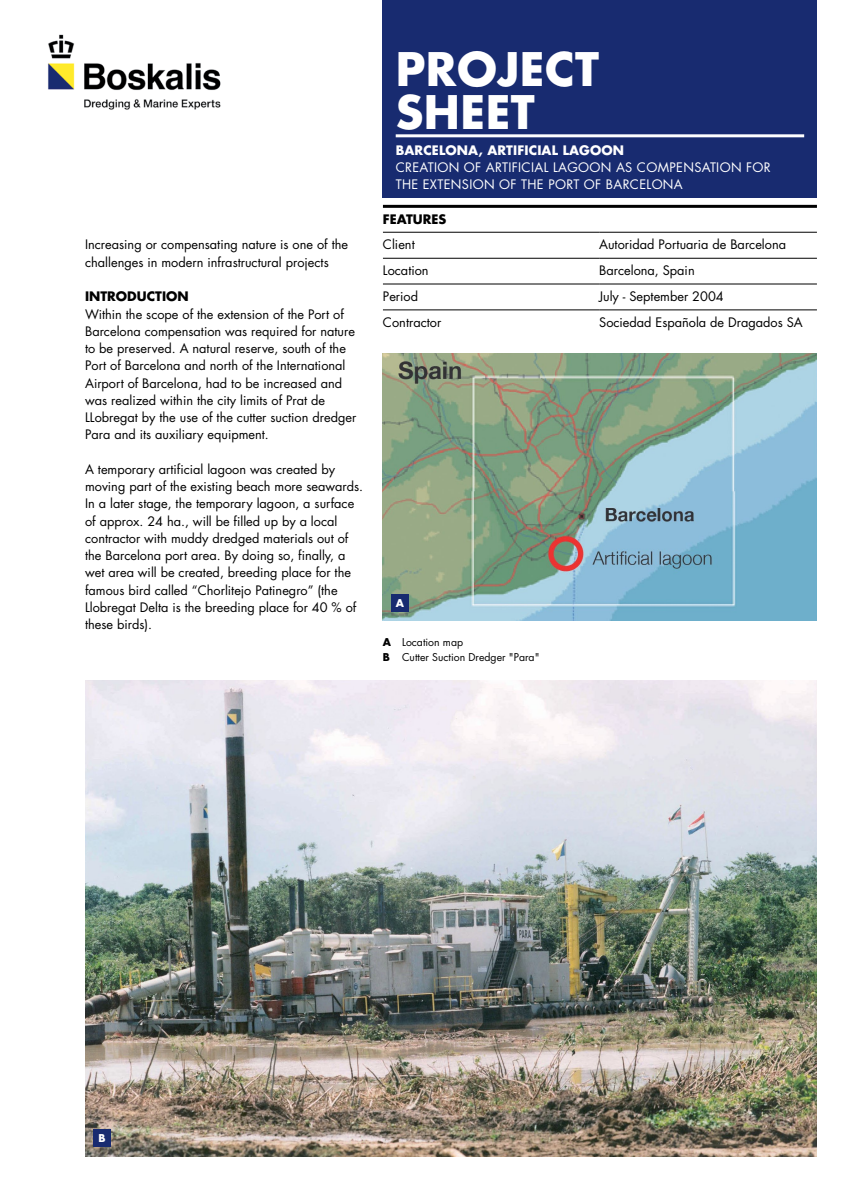
<style>
.page{position:relative;width:851px;height:1191px;background:#fff}
.page>*{position:absolute;margin:0;border:0;box-sizing:border-box;transform-origin:0 0}
.t1{font:700 45px/43px "Futura Std";letter-spacing:.01em;color:#fff}
.t2{font:12.75px/17.2px "Futura Std";color:#000}
.t3{font:12.75px/17.2px "Futura Std";letter-spacing:.025em;color:#fff}
.t4{font:700 12.75px "Futura Std";letter-spacing:.01em;color:#fff}
.t5{font:700 12.75px "Futura Std";color:#000}
.t6{font:10.5px/15px "Futura Std";color:#000}
.t7{font:700 10.5px "Futura Std";color:#fff}
.s1{font-weight:700}
</style>
<div class="page">
<img style="left:48px;top:34px;width:173px;height:76px">
<div style="left:383px;top:0;width:433px;height:198px;background:#182b70"></div>
<img style="left:85px;top:681px;width:731px;height:476px">
<img style="left:383px;top:353px;width:433px;height:267px">
<div style="left:391px;top:594px;width:17px;height:17px;background:#182b70"></div>
<div style="left:94px;top:1129px;width:17px;height:17px;background:#182b70"></div>
<hr style="left:395px;top:134px;width:409px;height:3px;background:#fff">
<hr style="left:383px;top:205px;width:433px;height:3px;background:#000">
<hr style="left:383px;top:258px;width:216px;height:1px;background:#000">
<hr style="left:383px;top:232px;width:216px;height:1px;background:#000">
<hr style="left:599px;top:232px;width:217px;height:1px;background:#000">
<hr style="left:383px;top:284px;width:216px;height:1px;background:#000">
<hr style="left:599px;top:284px;width:217px;height:1px;background:#000">
<hr style="left:383px;top:310px;width:216px;height:1px;background:#000">
<hr style="left:599px;top:310px;width:217px;height:1px;background:#000">
<hr style="left:599px;top:258px;width:217px;height:1px;background:#000">
<p class="t2" style="left:85px;top:236px;width:264px">Increasing or compensating nature is one of the challenges in modern infrastructural projects</p>
<p class="t5" style="left:85px;top:288px;width:105px">INTRODUCTION</p>
<p class="t2" style="left:85px;top:305px;width:273px">Within the scope of the extension of the Port of Barcelona compensation was required for nature to be preserved. A natural reserve, south of the Port of Barcelona and north of the International Airport of Barcelona, had to be increased and was realized within the city limits of Prat de LLobregat by the use of the cutter suction dredger Para and its auxiliary equipment.</p>
<p class="t2" style="left:85px;top:460px;width:279px">A temporary artificial lagoon was created by moving part of the existing beach more seawards.<br>In a later stage, the temporary lagoon, a surface of approx. 24 ha., will be filled up by a local contractor with muddy dredged materials out of the Barcelona port area. By doing so, finally, a wet area will be created, breeding place for the famous bird called “Chorlitejo Patinegro” (the Llobregat Delta is the breeding place for 40 % of these birds).</p>
<h1 class="t1" style="left:395px;top:47px;width:205px">PROJECT<br>SHEET</h1>
<p class="t4" style="left:395px;top:141px;width:230px">BARCELONA, ARTIFICIAL LAGOON</p>
<p class="t3" style="left:395px;top:159px;width:130px">Creation of artificial</p>
<p class="t3" style="left:395px;top:159px;width:376px;text-indent:157px">lagoon as compensation for the extension of the Port of Barcelona</p>
<p class="t5" style="left:383px;top:210px;width:64px">FEATURES</p>
<p class="t2" style="left:383px;top:236px;width:33px">Client</p>
<p class="t2" style="left:599px;top:236px;width:188px">Autoridad Portuaria de Barcelona</p>
<p class="t2" style="left:383px;top:262px;width:47px">Location</p>
<p class="t2" style="left:599px;top:262px;width:97px">Barcelona, Spain</p>
<p class="t2" style="left:383px;top:288px;width:37px">Period</p>
<p class="t2" style="left:599px;top:288px;width:126px">July - September 2004</p>
<p class="t2" style="left:383px;top:314px;width:60px">Contractor</p>
<p class="t2" style="left:599px;top:314px;width:205px">Sociedad Española de Dragados SA</p>
<p class="t7" style="left:396px;top:596px;width:10px">A</p>
<p class="t6" style="left:383px;top:634px;width:158px"><span class="s1">A</span> Location map<br><span class="s1">B</span> Cutter Suction Dredger "Para"</p>
<p class="t7" style="left:98px;top:1130px;width:9px">B</p>
</div>
